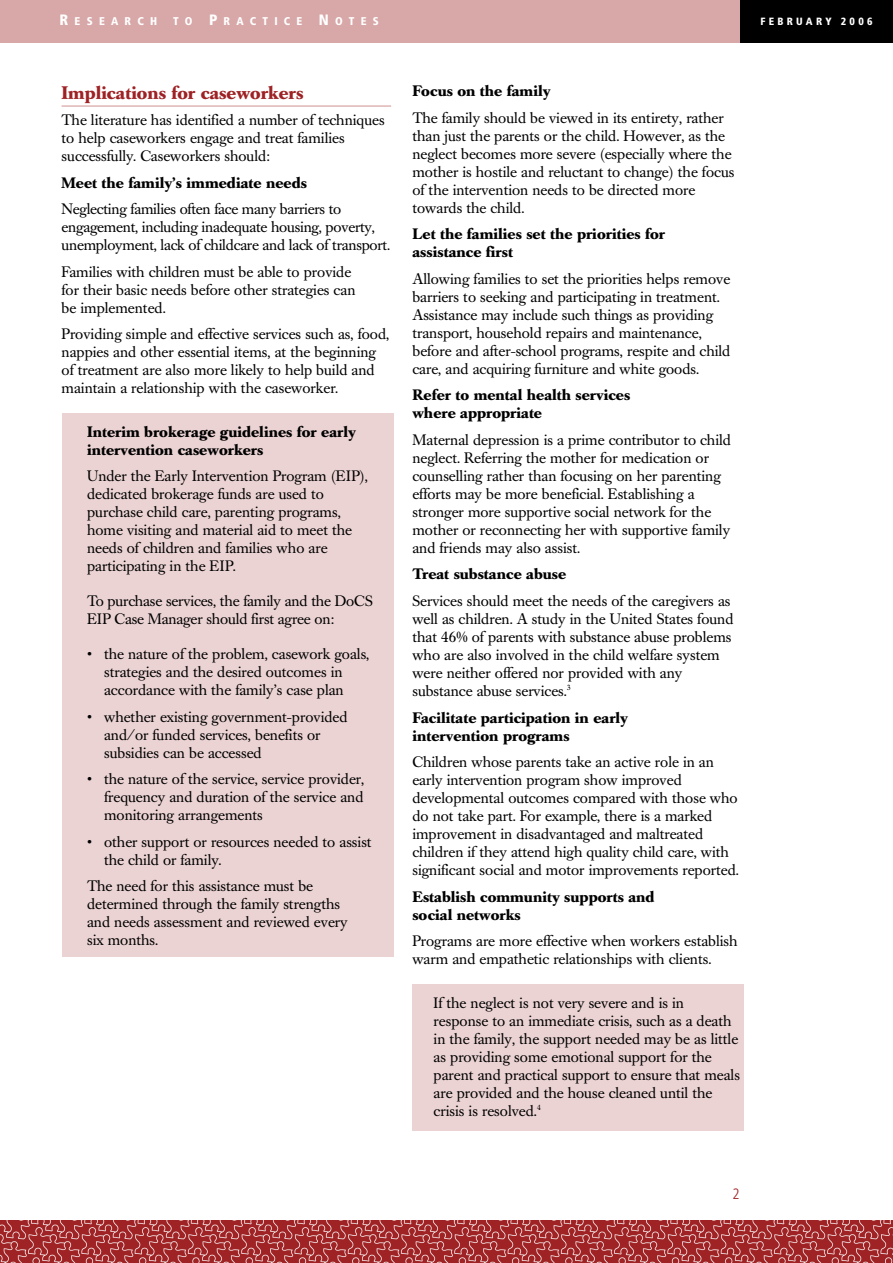
<style>
.page{position:relative;width:893px;height:1263px;background:#fff}
.page>*{position:absolute;margin:0;border:0;box-sizing:border-box;transform-origin:0 0}
.t1{font:700 18px "Caslon Book BE";color:#9e2225}
.t2{font:15px/18px "Caslon Book BE";color:#000}
.t3{font:700 15px/18px "Caslon Book BE";color:#000}
.t4{font:300 condensed 15px "Frutiger";color:#9e2225}
.t5{font:900 condensed 11.25px "Frutiger";letter-spacing:.555em;color:#fff}
.t6{font:900 condensed 10.5px "Frutiger";letter-spacing:.31em;color:#fff}
.s1{font-size:15px}
</style>
<div class="page">
<div style="left:412px;top:984px;width:332px;height:147px;background:#ecd3d3"></div>
<div style="left:62px;top:413px;width:332px;height:544px;background:#ecd3d3"></div>
<hr style="left:62px;top:106px;width:329px;height:1px;background:#cf9192">
<div style="left:740px;top:0;width:153px;height:43px;background:#000"></div>
<div style="left:0;top:0;width:740px;height:43px;background:#d8a7a8"></div>
<img style="left:0;top:1220px;width:893px;height:43px">
<p class="t5" style="left:60px;top:17px;width:99px"><span class="s1">R</span>ESEARCH</p>
<p class="t5" style="left:173px;top:17px;width:207px">TO <span class="s1">P</span>RACTICE <span class="s1">N</span>OTES</p>
<p class="t6" style="left:760px;top:17px;width:114px">FEBRUARY 2006</p>
<p class="t1" style="left:62px;top:85px;width:243px">Implications for caseworkers</p>
<p class="t2" style="left:62px;top:113px;width:325px">The literature has identified a number of techniques to help caseworkers engage and treat families successfully. Caseworkers should:</p>
<p class="t3" style="left:62px;top:175px;width:247px">Meet the family’s immediate needs</p>
<p class="t2" style="left:62px;top:202px;width:330px">Neglecting families often face many barriers to engagement, including inadequate housing, poverty, unemployment, lack of childcare and lack of transport.</p>
<p class="t2" style="left:62px;top:264px;width:295px">Families with children must be able to provide for their basic needs before other strategies can be implemented.</p>
<p class="t2" style="left:62px;top:327px;width:329px">Providing simple and effective services such as, food, nappies and other essential items, at the beginning of treatment are also more likely to help build and maintain a relationship with the caseworker.</p>
<p class="t3" style="left:87px;top:424px;width:270px">Interim brokerage guidelines for early intervention caseworkers</p>
<p class="t2" style="left:87px;top:469px;width:282px">Under the Early Intervention Program (EIP), dedicated brokerage funds are used to purchase child care, parenting programs, home visiting and material aid to meet the needs of children and families who are participating in the EIP.</p>
<p class="t2" style="left:87px;top:594px;width:288px">To purchase services, the family and the DoCS<br>EIP Case Manager should first agree on:</p>
<p class="t2" style="left:104px;top:647px;width:267px;text-indent:-17px">• the nature of the problem, casework goals, strategies and the desired outcomes in accordance with the family’s case plan</p>
<p class="t2" style="left:104px;top:709px;width:245px;text-indent:-17px">• whether existing government-provided and/or funded services, benefits or subsidies can be accessed</p>
<p class="t2" style="left:104px;top:772px;width:262px;text-align:justify;text-indent:-17px">• the nature of the service, service provider, frequency and duration of the service and monitoring arrangements</p>
<p class="t2" style="left:104px;top:834px;width:269px;text-indent:-17px">• other support or resources needed to assist the child or family.</p>
<p class="t2" style="left:87px;top:879px;width:262px">The need for this assistance must be determined through the family strengths and needs assessment and reviewed every six months.</p>
<p class="t3" style="left:412px;top:84px;width:140px">Focus on the family</p>
<p class="t2" style="left:412px;top:110px;width:324px">The family should be viewed in its entirety, rather than just the parents or the child. However, as the neglect becomes more severe (especially where the mother is hostile and reluctant to change) the focus of the intervention needs to be directed more towards the child.</p>
<p class="t3" style="left:412px;top:227px;width:254px">Let the families set the priorities for assistance first</p>
<p class="t2" style="left:412px;top:271px;width:319px">Allowing families to set the priorities helps remove barriers to seeking and participating in treatment.<br>Assistance may include such things as providing transport, household repairs and maintenance, before and after-school programs, respite and child care, and acquiring furniture and white goods.</p>
<p class="t3" style="left:412px;top:388px;width:219px">Refer to mental health services where appropriate</p>
<p class="t2" style="left:412px;top:432px;width:320px">Maternal depression is a prime contributor to child neglect. Referring the mother for medication or counselling rather than focusing on her parenting efforts may be more beneficial. Establishing a stronger more supportive social network for the mother or reconnecting her with supportive family and friends may also assist.</p>
<p class="t3" style="left:412px;top:567px;width:155px">Treat substance abuse</p>
<p class="t2" style="left:412px;top:593px;width:323px">Services should meet the needs of the caregivers as well as children. A study in the United States found that 46% of parents with substance abuse problems who are also involved in the child welfare system were neither offered nor provided with any substance abuse services.<sup>3</sup></p>
<p class="t3" style="left:412px;top:710px;width:217px">Facilitate participation in early intervention programs</p>
<p class="t2" style="left:412px;top:754px;width:328px">Children whose parents take an active role in an early intervention program show improved developmental outcomes compared with those who do not take part. For example, there is a marked improvement in disadvantaged and maltreated children if they attend high quality child care, with significant social and motor improvements reported.</p>
<p class="t3" style="left:412px;top:889px;width:244px">Establish community supports and social networks</p>
<p class="t2" style="left:412px;top:933px;width:327px">Programs are more effective when workers establish warm and empathetic relationships with clients.</p>
<p class="t2" style="left:434px;top:995px;width:308px">If the neglect is not very severe and is in response to an immediate crisis, such as a death in the family, the support needed may be as little as providing some emotional support for the parent and practical support to ensure that meals are provided and the house cleaned until the crisis is resolved.<sup>4</sup></p>
<p class="t4" style="left:732px;top:1187px;width:9px">2</p>
</div>
